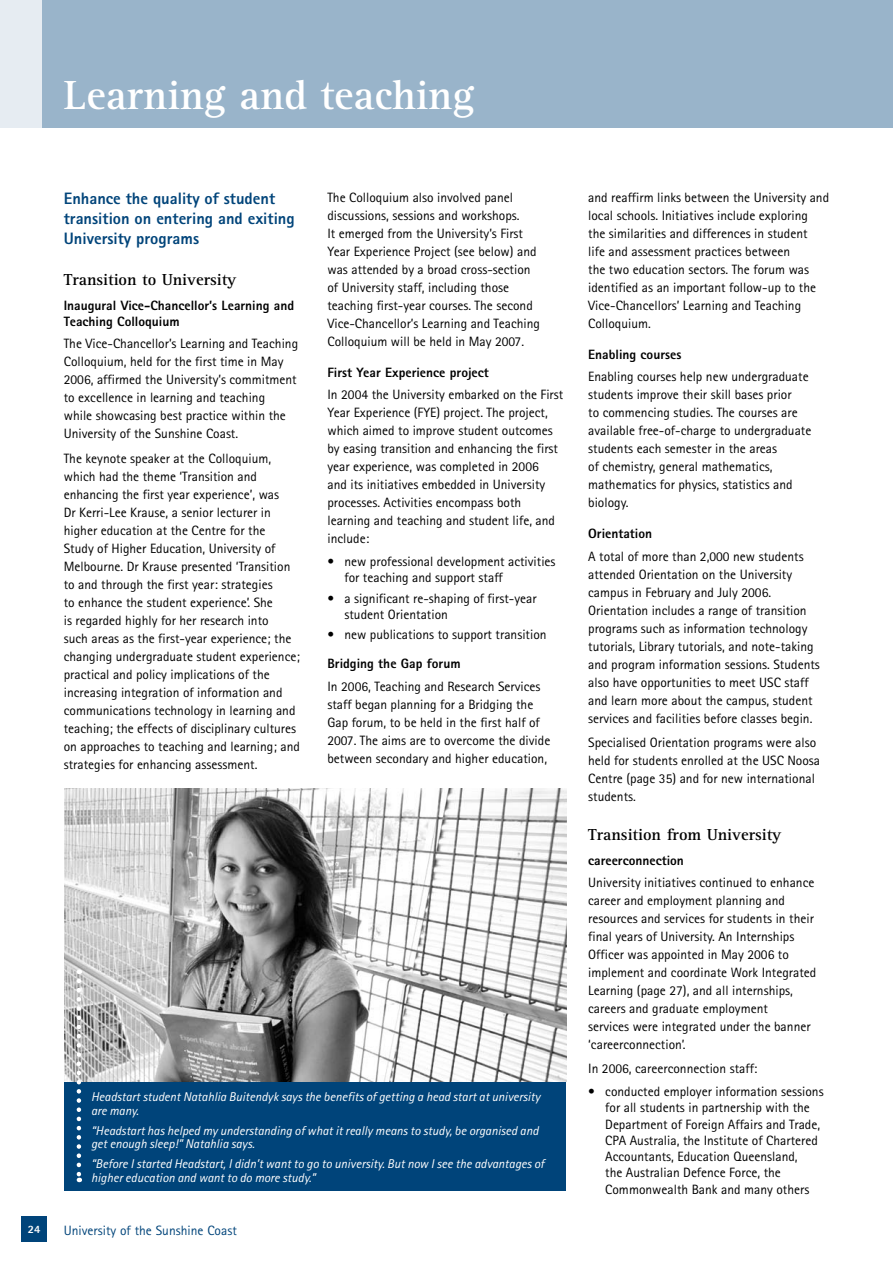
<style>
.page{position:relative;width:893px;height:1263px;background:#fff}
.page>*{position:absolute;margin:0;border:0;box-sizing:border-box;transform-origin:0 0}
.t1{font:700 42px "Rotis Serif";color:#fff}
.t2{font:800 16.5px/20px "Rotis Sans Serif";color:#00447a}
.t3{font:700 16.5px "Rotis Serif";color:#000}
.t4{font:13.5px/18px "Rotis Sans Serif";color:#000}
.t5{font:800 13.5px/16.2px "Rotis Sans Serif";color:#000}
.t6{font:13.5px "Rotis Sans Serif";color:#00447a}
.t7{font:italic 12.75px/13.5px "Rotis Sans Serif";color:#fff}
.t8{font:800 11.25px "Rotis Sans Serif";color:#fff}
</style>
<div class="page">
<div style="left:0;top:0;width:86px;height:128px;background:#e6ecf2"></div>
<div style="left:64px;top:1082px;width:502px;height:108px;background:#00447a"></div>
<div style="left:43px;top:0;width:850px;height:128px;background:#99b4ca"></div>
<div style="left:21px;top:1216px;width:26px;height:26px;background:#00447a"></div>
<img style="left:64px;top:788px;width:502px;height:293px">
<svg style="left:77px;top:981px;width:4px;height:201px"></svg>
<h1 class="t1" style="left:64px;top:71px;width:412px">Learning and teaching</h1>
<p class="t2" style="left:64px;top:188px;width:232px">Enhance the quality of student transition on entering and exiting<br>University programs</p>
<p class="t3" style="left:64px;top:270px;width:174px">Transition to University</p>
<p class="t5" style="left:64px;top:297px;width:232px">Inaugural Vice-Chancellor’s Learning and<br>Teaching Colloquium</p>
<p class="t4" style="left:64px;top:335px;width:236px">The Vice-Chancellor’s Learning and Teaching Colloquium, held for the first time in May 2006, affirmed the University’s commitment to excellence in learning and teaching<br>while showcasing best practice within the University of the Sunshine Coast.</p>
<p class="t4" style="left:64px;top:449px;width:238px">The keynote speaker at the Colloquium, which had the theme ‘Transition and enhancing the first year experience’, was<br>Dr Kerri-Lee Krause, a senior lecturer in higher education at the Centre for the<br>Study of Higher Education, University of Melbourne. Dr Krause presented ‘Transition to and through the first year: strategies<br>to enhance the student experience’. She<br>is regarded highly for her research into<br>such areas as the first-year experience; the changing undergraduate student experience; practical and policy implications of the increasing integration of information and communications technology in learning and teaching; the effects of disciplinary cultures on approaches to teaching and learning; and strategies for enhancing assessment.</p>
<p class="t4" style="left:327px;top:188px;width:214px">The Colloquium also involved panel discussions, sessions and workshops.<br>It emerged from the University’s First Year Experience Project (see below) and was attended by a broad cross-section of University staff, including those teaching first-year courses. The second Vice-Chancellor’s Learning and Teaching Colloquium will be held in May 2007.</p>
<p class="t5" style="left:327px;top:364px;width:163px">First Year Experience project</p>
<p class="t4" style="left:327px;top:385px;width:237px">In 2004 the University embarked on the First Year Experience (FYE) project. The project, which aimed to improve student outcomes by easing transition and enhancing the first year experience, was completed in 2006<br>and its initiatives embedded in University processes. Activities encompass both learning and teaching and student life, and include:</p>
<p class="t4" style="left:344px;top:553px;width:213px;line-height:16.2px;text-indent:-17px">• new professional development activities for teaching and support staff</p>
<p class="t4" style="left:344px;top:590px;width:194px;line-height:16.2px;text-indent:-17px">• a significant re-shaping of first-year student Orientation</p>
<p class="t4" style="left:327px;top:626px;width:221px">• new publications to support transition</p>
<p class="t5" style="left:327px;top:655px;width:135px">Bridging the Gap forum</p>
<p class="t4" style="left:327px;top:677px;width:224px">In 2006, Teaching and Research Services staff began planning for a Bridging the Gap forum, to be held in the first half of 2007. The aims are to overcome the divide between secondary and higher education,</p>
<p class="t7" style="left:91px;top:1090px;width:451px">Headstart student Natahlia Buitendyk says the benefits of getting a head start at university are many.</p>
<p class="t7" style="left:91px;top:1124px;width:449px">“Headstart has helped my understanding of what it really means to study, be organised and get enough sleep!” Natahlia says.</p>
<p class="t7" style="left:91px;top:1157px;width:455px">“Before I started Headstart, I didn’t want to go to university. But now I see the advantages of higher education and want to do more study.”</p>
<p class="t8" style="left:28px;top:1222px;width:14px">24</p>
<p class="t6" style="left:64px;top:1222px;width:175px">University of the Sunshine Coast</p>
<p class="t4" style="left:588px;top:188px;width:242px">and reaffirm links between the University and local schools. Initiatives include exploring<br>the similarities and differences in student<br>life and assessment practices between<br>the two education sectors. The forum was identified as an important follow-up to the Vice-Chancellors’ Learning and Teaching Colloquium.</p>
<p class="t5" style="left:588px;top:346px;width:95px">Enabling courses</p>
<p class="t4" style="left:588px;top:367px;width:225px">Enabling courses help new undergraduate students improve their skill bases prior<br>to commencing studies. The courses are available free-of-charge to undergraduate students each semester in the areas<br>of chemistry, general mathematics, mathematics for physics, statistics and biology.</p>
<p class="t5" style="left:588px;top:525px;width:65px">Orientation</p>
<p class="t4" style="left:588px;top:547px;width:233px">A total of more than 2,000 new students attended Orientation on the University campus in February and July 2006.<br>Orientation includes a range of transition programs such as information technology tutorials, Library tutorials, and note-taking and program information sessions. Students also have opportunities to meet USC staff and learn more about the campus, student services and facilities before classes begin.</p>
<p class="t4" style="left:588px;top:733px;width:233px">Specialised Orientation programs were also held for students enrolled at the USC Noosa Centre (page 35) and for new international students.</p>
<p class="t3" style="left:588px;top:825px;width:195px">Transition from University</p>
<p class="t5" style="left:588px;top:852px;width:97px">careerconnection</p>
<p class="t4" style="left:588px;top:873px;width:230px">University initiatives continued to enhance career and employment planning and resources and services for students in their final years of University. An Internships Officer was appointed in May 2006 to implement and coordinate Work Integrated Learning (page 27), and all internships, careers and graduate employment<br>services were integrated under the banner ‘careerconnection’.</p>
<p class="t4" style="left:588px;top:1060px;width:171px">In 2006, careerconnection staff:</p>
<p class="t4" style="left:605px;top:1083px;width:220px;line-height:16.2px;text-indent:-17px">• conducted employer information sessions for all students in partnership with the Department of Foreign Affairs and Trade, CPA Australia, the Institute of Chartered Accountants, Education Queensland,<br>the Australian Defence Force, the Commonwealth Bank and many others</p>
</div>
